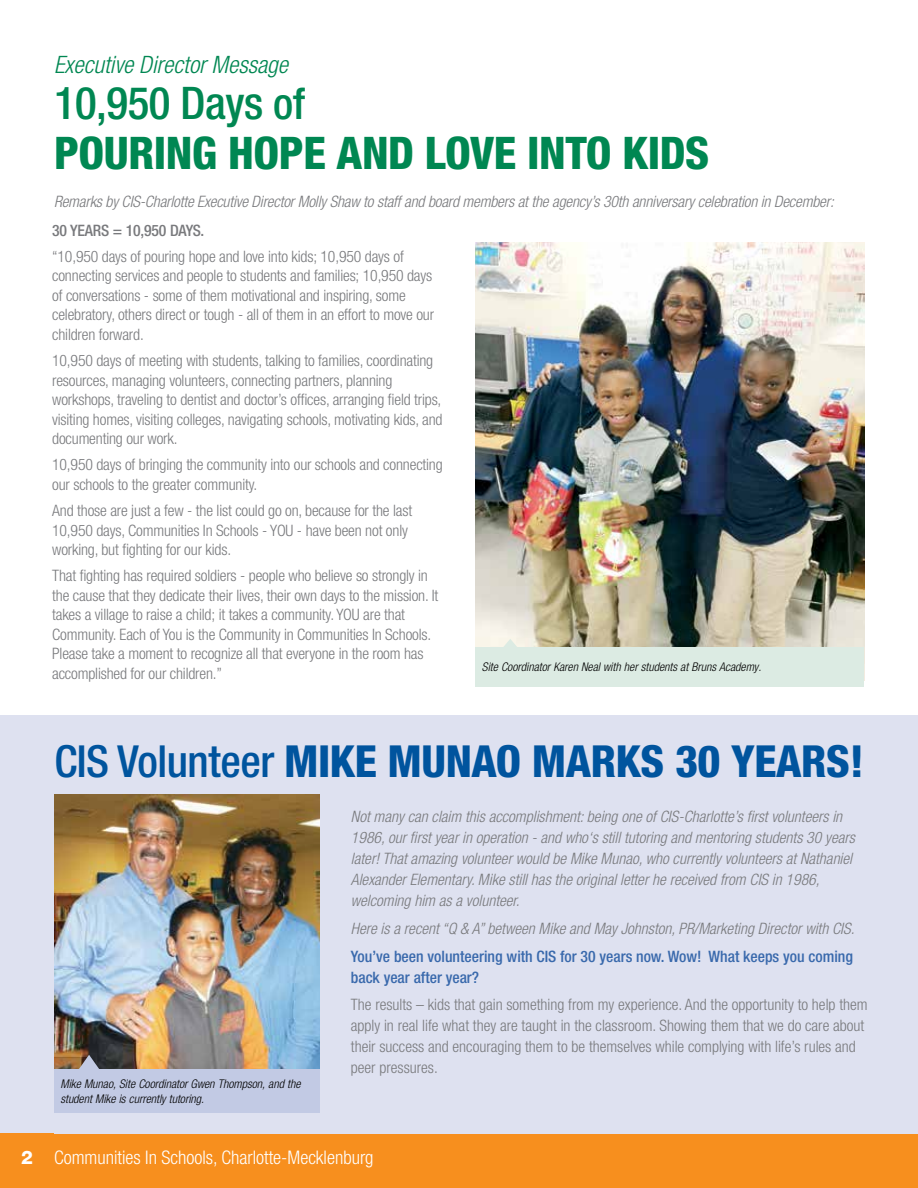
<style>
.page{position:relative;width:918px;height:1188px;background:#fff}
.page>*{position:absolute;margin:0;border:0;box-sizing:border-box;transform-origin:0 0}
.t1{font:800 condensed 45px/49.5px "Helvetica Neue";letter-spacing:-.01em;color:#008752}
.t2{font:800 condensed 44.25px "Helvetica Neue LT Std";letter-spacing:-.01em;color:#00549e}
.t3{font:italic 300 condensed 24px "Helvetica Neue LT Std";color:#008752}
.t4{font:300 condensed 18.75px "Helvetica Neue LT Std";color:#fff}
.t5{font:300 condensed 15.75px/19.5px "Helvetica Neue LT Std";letter-spacing:-.01em;color:#797a7d}
.t6{font:italic 300 condensed 15.75px/21px "Helvetica Neue LT Std";color:#797a7d}
.t7{font:500 condensed 15.75px/21px "Helvetica Neue";color:#3969ac}
.t8{font:500 condensed 15.75px "Helvetica Neue";letter-spacing:-.01em;color:#797a7d}
.t9{font:italic 300 condensed 12px/15.8px "Helvetica Neue LT Std";color:#000}
.s1{font-weight:500}
.s2{font-weight:500;font-size:43.5px}
.s3{font-family:"Helvetica Neue";font-weight:500}
.s4{font-weight:800;font-stretch:normal}
</style>
<div class="page">
<div style="left:0;top:716px;width:918px;height:424px;background:#dee1f0"></div>
<div style="left:0;top:1134px;width:918px;height:54px;background:#f78f1e"></div>
<img style="left:475px;top:242px;width:389px;height:405px">
<svg style="left:502px;top:639px;width:16px;height:8px"></svg>
<div style="left:475px;top:647px;width:389px;height:40px;background:#dcebe3"></div>
<img style="left:54px;top:794px;width:266px;height:275px">
<svg style="left:79px;top:1055px;width:20px;height:14px"></svg>
<div style="left:54px;top:1069px;width:266px;height:44px;background:#c2cae4"></div>
<h3 class="t3" style="left:54px;top:51px;width:236px">Executive Director Message</h3>
<h1 class="t1" style="left:54px;top:78px;width:657px"><span class="s1">10,950 Days</span> <span class="s2">of<br></span>POURING HOPE AND LOVE INTO KIDS</h1>
<p class="t6" style="left:54px;top:191px;width:781px">Remarks by CIS-Charlotte Executive Director Molly Shaw to staff and board members at the agency’s 30th anniversary celebration in December:</p>
<p class="t8" style="left:52px;top:221px;width:154px">30 YEARS = 10,950 DAYS.</p>
<p class="t5" style="left:52px;top:246px;width:384px">“10,950 days of pouring hope and love into kids; 10,950 days of connecting services and people to students and families; 10,950 days of conversations - some of them motivational and inspiring, some celebratory, others direct or tough - all of them in an effort to move our children forward.</p>
<p class="t5" style="left:52px;top:351px;width:392px">10,950 days of meeting with students, talking to families, coordinating resources, managing volunteers, connecting partners, planning workshops, traveling to dentist and doctor’s offices, arranging field trips, visiting homes, visiting colleges, navigating schools, motivating kids, and documenting our work.</p>
<p class="t5" style="left:52px;top:455px;width:392px">10,950 days of bringing the community into our schools and connecting our schools to the greater community.</p>
<p class="t5" style="left:52px;top:501px;width:361px">And those are just a few - the list could go on, because for the last<br>10,950 days, Communities In Schools - YOU - have been not only working, but fighting for our kids.</p>
<p class="t5" style="left:52px;top:566px;width:388px">That fighting has required soldiers - people who believe so strongly in the cause that they dedicate their lives, their own days to the mission. It takes a village to raise a child; it takes a community. YOU are that Community. Each of You is the Community in Communities In Schools.<br>Please take a moment to recognize all that everyone in the room has accomplished for our children.”</p>
<p class="t9" style="left:482px;top:659px;width:281px">Site Coordinator Karen Neal with her students at Bruns Academy.</p>
<h2 class="t2" style="left:54px;top:734px;width:811px"><span class="s3">CIS Volunteer</span> MIKE MUNAO MARKS 30 YEARS!</h2>
<p class="t9" style="left:60px;top:1076px;width:242px">Mike Munao, Site Coordinator Gwen Thompson, and the student Mike is currently tutoring.</p>
<p class="t6" style="left:351px;top:806px;width:506px">Not many can claim this accomplishment: being one of CIS-Charlotte’s first volunteers in 1986, our first year in operation - and who‘s still tutoring and mentoring students 30 years later! That amazing volunteer would be Mike Munao, who currently volunteers at Nathaniel Alexander Elementary. Mike still has the original letter he received from CIS in 1986, welcoming him as a volunteer.</p>
<p class="t6" style="left:351px;top:918px;width:505px">Here is a recent “Q &amp; A” between Mike and May Johnston, PR/Marketing Director with CIS.</p>
<p class="t7" style="left:351px;top:945px;width:504px">You’ve been volunteering with CIS for 30 years now. Wow! What keeps you coming back year after year?</p>
<p class="t5" style="left:351px;top:994px;width:518px;line-height:21px">The results – kids that gain something from my experience. And the opportunity to help them apply in real life what they are taught in the classroom. Showing them that we do care about their success and encouraging them to be themselves while complying with life’s rules and peer pressures.</p>
<p class="t4" style="left:21px;top:1147px;width:354px"><span class="s4">2</span> Communities In Schools, Charlotte-Mecklenburg</p>
</div>
